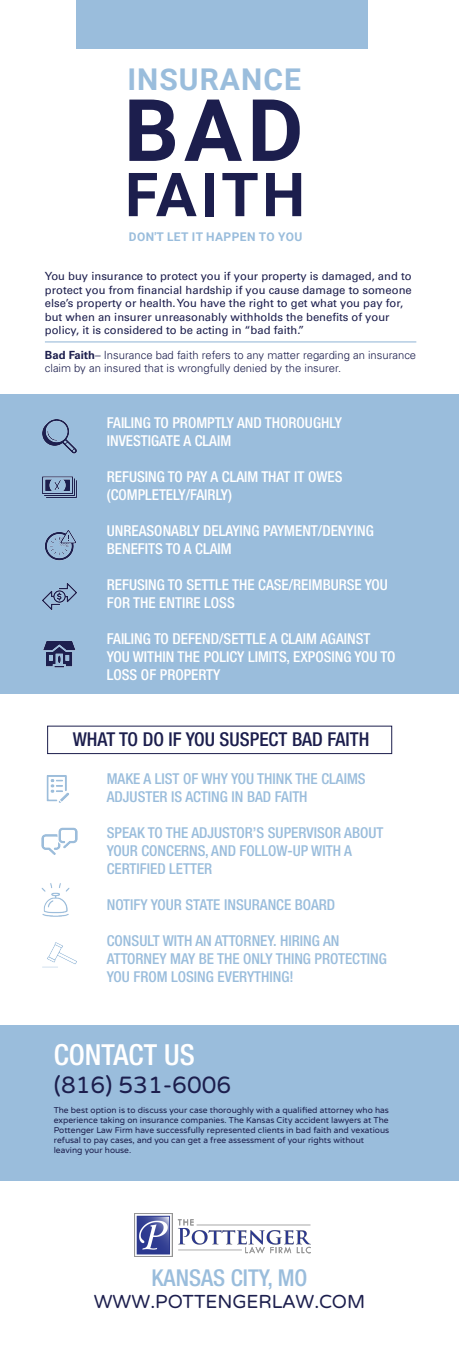
<style>
.page{position:relative;width:459px;height:1350px;background:#fff}
.page>*{position:absolute;margin:0;border:0;box-sizing:border-box;transform-origin:0 0}
.t1{font:700 86.25px "Roboto";color:#1c1e4d}
.t2{font:700 60.75px "Roboto";letter-spacing:.055em;color:#1c1e4d}
.t3{font:700 30px "Roboto";letter-spacing:.035em;color:#9abddc}
.t4{font:500 condensed 29.1px "Helvetica Neue LT Std";color:#fff}
.t5{font:23.4px "Varela Round";color:#1c1e4d}
.t6{font:500 condensed 23.25px "Helvetica Neue LT Std";color:#9abddc}
.t7{font:500 condensed 19.12px "Helvetica Neue LT Std";color:#1c1e4d}
.t8{font:18.75px "Varela Round";color:#1c1e4d}
.t9{font:500 condensed 15px/18px "Helvetica Neue LT Std";color:#fff}
.t10{font:500 condensed 15px/18px "Helvetica Neue LT Std";color:#9abddc}
.t11{font:700 12px "Roboto";letter-spacing:.035em;color:#9abddc}
.t12{font:11.25px/13.5px "Univers LT Std";color:#1c1e4d}
.t13{font:300 11.25px/13.5px "Univers LT Std";color:#1c1e4d}
.t14{font:8.4px/9.8px "Varela Round";color:#1c1e4d}
.s1{font-weight:700}
</style>
<div class="page">
<div style="left:0;top:1025px;width:459px;height:155px;background:#9abddc"></div>
<div style="left:0;top:394px;width:459px;height:300px;background:#9abddc"></div>
<div style="left:76px;top:0;width:292px;height:49px;background:#9abddc"></div>
<img style="left:135px;top:1213px;width:175px;height:44px">
<div style="left:47px;top:726px;width:345px;height:28px;border:1px solid #1c1e4d"></div>
<img style="left:42px;top:419px;width:35px;height:35px">
<img style="left:46px;top:775px;width:23px;height:28px">
<img style="left:42px;top:476px;width:35px;height:22px">
<img style="left:41px;top:827px;width:37px;height:28px">
<img style="left:45px;top:530px;width:31px;height:31px">
<img style="left:41px;top:883px;width:29px;height:34px">
<img style="left:42px;top:583px;width:35px;height:27px">
<img style="left:42px;top:942px;width:35px;height:26px">
<img style="left:43px;top:641px;width:33px;height:27px">
<hr style="left:45px;top:341px;width:371px;height:2px;background:#9cbddb">
<p class="t3" style="left:127px;top:58px;width:175px">INSURANCE</p>
<p class="t1" style="left:124px;top:70px;width:181px">BAD</p>
<p class="t2" style="left:125px;top:152px;width:182px">FAITH</p>
<p class="t11" style="left:129px;top:228px;width:175px">DON'T LET IT HAPPEN TO YOU</p>
<p class="t12" style="left:45px;top:270px;width:368px">You buy insurance to protect you if your property is damaged, and to protect you from financial hardship if you cause damage to someone else’s property or health. You have the right to get what you pay for, but when an insurer unreasonably withholds the benefits of your policy, it is considered to be acting in “bad faith.”</p>
<p class="t13" style="left:45px;top:348px;width:373px"><span class="s1">Bad Faith</span>– Insurance bad faith refers to any matter regarding an insurance claim by an insured that is wrongfully denied by the insurer.</p>
<p class="t9" style="left:107px;top:413px;width:237px">FAILING TO PROMPTLY AND THOROUGHLY<br>INVESTIGATE A CLAIM</p>
<p class="t9" style="left:107px;top:467px;width:237px">REFUSING TO PAY A CLAIM THAT IT OWES (COMPLETELY/FAIRLY)</p>
<p class="t9" style="left:107px;top:521px;width:268px">UNREASONABLY DELAYING PAYMENT/DENYING<br>BENEFITS TO A CLAIM</p>
<p class="t9" style="left:107px;top:575px;width:283px">REFUSING TO SETTLE THE CASE/REIMBURSE YOU<br>FOR THE ENTIRE LOSS</p>
<p class="t9" style="left:107px;top:629px;width:290px">FAILING TO DEFEND/SETTLE A CLAIM AGAINST<br>YOU WITHIN THE POLICY LIMITS, EXPOSING YOU TO<br>LOSS OF PROPERTY</p>
<p class="t7" style="left:73px;top:728px;width:298px">WHAT TO DO IF YOU SUSPECT BAD FAITH</p>
<p class="t10" style="left:107px;top:769px;width:260px">MAKE A LIST OF WHY YOU THINK THE CLAIMS<br>ADJUSTER IS ACTING IN BAD FAITH</p>
<p class="t10" style="left:107px;top:823px;width:278px">SPEAK TO THE ADJUSTOR’S SUPERVISOR ABOUT<br>YOUR CONCERNS, AND FOLLOW-UP WITH A<br>CERTIFIED LETTER</p>
<p class="t10" style="left:107px;top:895px;width:230px">NOTIFY YOUR STATE INSURANCE BOARD</p>
<p class="t10" style="left:107px;top:931px;width:282px">CONSULT WITH AN ATTORNEY. HIRING AN<br>ATTORNEY MAY BE THE ONLY THING PROTECTING<br>YOU FROM LOSING EVERYTHING!</p>
<p class="t4" style="left:54px;top:1037px;width:143px">CONTACT US</p>
<p class="t5" style="left:54px;top:1072px;width:179px">(816) 531-6006</p>
<p class="t14" style="left:54px;top:1106px;width:337px">The best option is to discuss your case thoroughly with a qualified attorney who has experience taking on insurance companies. The Kansas City accident lawyers at The Pottenger Law Firm have successfully represented clients in bad faith and vexatious refusal to pay cases, and you can get a free assessment of your rights without leaving your house.</p>
<p class="t6" style="left:152px;top:1264px;width:157px">KANSAS CITY, MO</p>
<p class="t8" style="left:94px;top:1290px;width:273px">WWW.POTTENGERLAW.COM</p>
</div>
